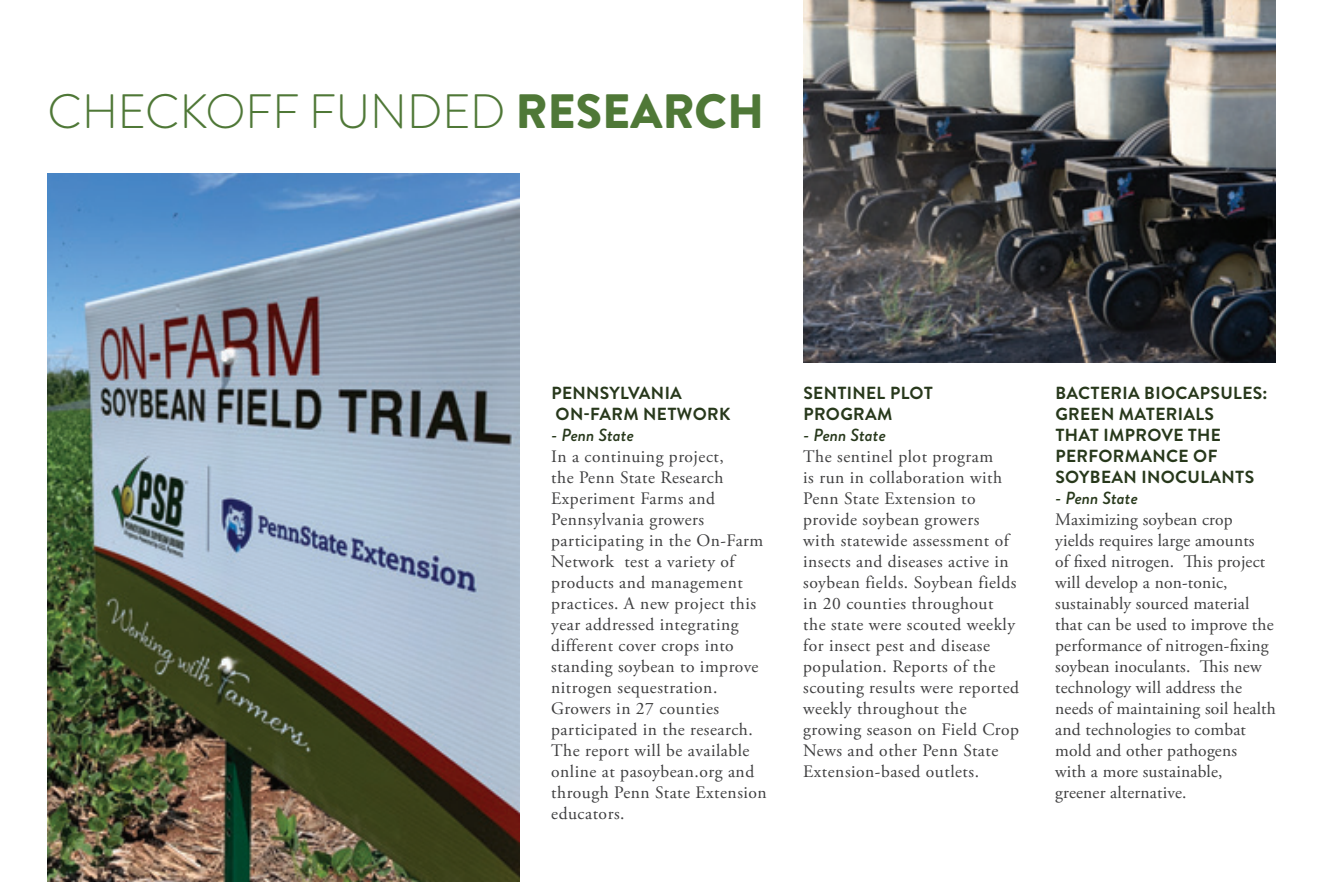
<style>
.page{position:relative;width:1323px;height:882px;background:#fff}
.page>*{position:absolute;margin:0;border:0;box-sizing:border-box;transform-origin:0 0}
.t1{font:300 48.12px "Brandon Text";color:#4f7837}
.t2{font:17.5px/21px "Adobe Garamond Pro";letter-spacing:.03em;color:#3e3e3f}
.t3{font:17.5px/21px "Adobe Garamond Pro";letter-spacing:.01em;color:#3e3e3f}
.t4{font:700 17.5px/21px "Brandon Text";letter-spacing:.02em;color:#27381b}
.s1{font-family:"Brandon Grotesque";font-weight:900}
.s2{font-family:"Brandon Grotesque";font-weight:500;font-style:italic;color:#27381b}
</style>
<div class="page">
<img style="left:803px;top:0;width:473px;height:362px">
<img style="left:47px;top:173px;width:473px;height:709px">
<p class="t1" style="left:48px;top:79px;width:718px">CHECKOFF FUNDED <span class="s1">RESEARCH</span></p>
<p class="t4" style="left:551px;top:382px;width:181px">PENNSYLVANIA<br>ON-FARM NETWORK</p>
<p class="t2" style="left:551px;top:426px;width:217px"><span class="s2">- Penn State<br></span>In a continuing project,<br>the Penn State Research<br>Experiment Farms and<br>Pennsylvania growers participating in the On-Farm<br>Network test a variety of products and management practices. A new project this year addressed integrating different cover crops into standing soybean to improve nitrogen sequestration.<br>Growers in 27 counties participated in the research.<br>The report will be available online at pasoybean.org and through Penn State Extension educators.</p>
<p class="t4" style="left:803px;top:382px;width:131px">SENTINEL PLOT<br>PROGRAM</p>
<p class="t2" style="left:803px;top:426px;width:217px"><span class="s2">- Penn State<br></span>The sentinel plot program<br>is run in collaboration with<br>Penn State Extension to provide soybean growers<br>with statewide assessment of insects and diseases active in soybean fields. Soybean fields in 20 counties throughout the state were scouted weekly for insect pest and disease population. Reports of the scouting results were reported weekly throughout the growing season on Field Crop<br>News and other Penn State<br>Extension-based outlets.</p>
<p class="t4" style="left:1055px;top:382px;width:214px">BACTERIA BIOCAPSULES:<br>GREEN MATERIALS<br>THAT IMPROVE THE<br>PERFORMANCE OF<br>SOYBEAN INOCULANTS</p>
<p class="t3" style="left:1055px;top:489px;width:222px"><span class="s2">- Penn State<br></span>Maximizing soybean crop yields requires large amounts<br>of fixed nitrogen. This project will develop a non-tonic, sustainably sourced material that can be used to improve the performance of nitrogen-fixing soybean inoculants. This new technology will address the needs of maintaining soil health and technologies to combat mold and other pathogens<br>with a more sustainable, greener alternative.</p>
</div>
